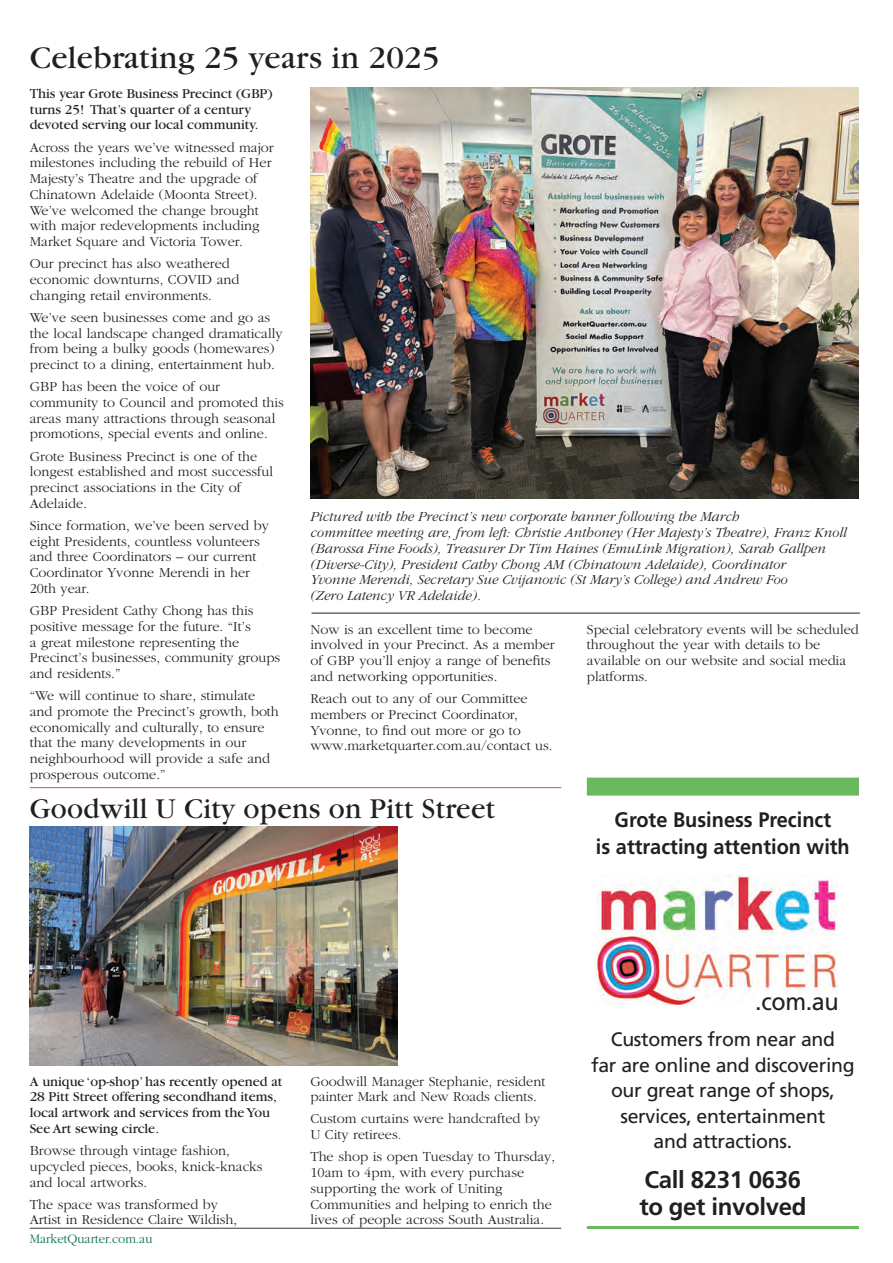
<style>
.page{position:relative;width:893px;height:1263px;background:#fff}
.page>*{position:absolute;margin:0;border:0;box-sizing:border-box;transform-origin:0 0}
.t1{font:33px "Garamond";letter-spacing:.01em;color:#231f20}
.t2{font:30px "Garamond";letter-spacing:.01em;color:#231f20}
.t3{font:24.45px "Frutiger";color:#231f20;scale:.96 1}
.t4{font:700 24px/27px "Frutiger";letter-spacing:-.015em;color:#231f20}
.t5{font:700 21px/27px "Frutiger";color:#231f20;text-align:center;scale:.95 1}
.t6{font:19.5px/25.5px "Frutiger";letter-spacing:-.015em;color:#231f20;text-align:center}
.t7{font:300 14.25px/15.8px "Garamond";color:#231f20}
.t8{font:italic 300 14.25px/15.8px "Garamond";color:#231f20}
.t9{font:14.25px/15.8px "Garamond";color:#231f20}
.t10{font:300 13.5px "Garamond";color:#007049;scale:.95 1}
.s1{color:#e51a23}
</style>
<div class="page">
<hr style="left:30px;top:787px;width:531px;height:1px;background:#d5393d">
<img style="left:310px;top:87px;width:549px;height:412px">
<hr style="left:587px;top:1226px;width:272px;height:3px;background:#6bb85f">
<hr style="left:30px;top:1228px;width:531px;height:1px;background:#231f20">
<img style="left:596px;top:875px;width:241px;height:130px">
<div style="left:587px;top:778px;width:272px;height:18px;background:#6bb85f"></div>
<hr style="left:311px;top:612px;width:549px;height:2px;background:#231f20">
<img style="left:30px;top:826px;width:368px;height:239px">
<h1 class="t1" style="left:30px;top:41px;width:411px">Celebrating 25 years in 2025</h1>
<p class="t9" style="left:30px;top:86px;width:244px">This year Grote Business Precinct (GBP) turns 25! That’s quarter of a century devoted serving our local community.</p>
<p class="t7" style="left:30px;top:139px;width:245px">Across the years we’ve witnessed major milestones including the rebuild of Her Majesty’s Theatre and the upgrade of Chinatown Adelaide (Moonta Street).<br>We’ve welcomed the change brought with major redevelopments including Market Square and Victoria Tower.</p>
<p class="t7" style="left:30px;top:256px;width:211px">Our precinct has also weathered economic downturns, COVID and changing retail environments.</p>
<p class="t7" style="left:30px;top:310px;width:254px">We’ve seen businesses come and go as the local landscape changed dramatically from being a bulky goods (homewares) precinct to a dining, entertainment hub.</p>
<p class="t7" style="left:30px;top:379px;width:256px">GBP has been the voice of our community to Council and promoted this areas many attractions through seasonal promotions, special events and online.</p>
<p class="t7" style="left:30px;top:448px;width:245px">Grote Business Precinct is one of the longest established and most successful precinct associations in the City of<br>Adelaide.</p>
<p class="t7" style="left:30px;top:518px;width:241px">Since formation, we’ve been served by eight Presidents, countless volunteers and three Coordinators – our current<br>Coordinator Yvonne Merendi in her<br>20th year.</p>
<p class="t7" style="left:30px;top:603px;width:252px">GBP President Cathy Chong has this positive message for the future. “It’s<br>a great milestone representing the Precinct’s businesses, community groups and residents.”</p>
<p class="t7" style="left:30px;top:688px;width:251px">“We will continue to share, stimulate and promote the Precinct’s growth, both economically and culturally, to ensure that the many developments in our neighbourhood will provide a safe and prosperous outcome.”</p>
<p class="t8" style="left:310px;top:509px;width:538px">Pictured with the Precinct’s new corporate banner following the March<br>committee meeting are, from left: Christie Anthoney (Her Majesty’s Theatre), Franz Knoll (Barossa Fine Foods), Treasurer Dr Tim Haines (EmuLink Migration), Sarah Gallpen (Diverse-City), President Cathy Chong AM (Chinatown Adelaide), Coordinator<br>Yvonne Merendi, Secretary Sue Cvijanovic (St Mary’s College) and Andrew Foo<br>(Zero Latency VR Adelaide).</p>
<p class="t7" style="left:310px;top:622px;width:246px">Now is an excellent time to become involved in your Precinct. As a member of GBP you’ll enjoy a range of benefits and networking opportunities.</p>
<p class="t7" style="left:310px;top:691px;width:244px">Reach out to any of our Committee members or Precinct Coordinator, Yvonne, to find out more or go to www.marketquarter.com.au/contact us.</p>
<p class="t7" style="left:587px;top:622px;width:274px">Special celebratory events will be scheduled throughout the year with details to be available on our website and social media platforms.</p>
<h2 class="t2" style="left:30px;top:793px;width:467px">Goodwill U City opens on Pitt Street</h2>
<h3 class="t5" style="left:596px;top:806px;width:269px">Grote Business Precinct<br>is attracting attention with</h3>
<p class="t9" style="left:30px;top:1073px;width:254px">A unique ‘op-shop’ has recently opened at 28 Pitt Street offering secondhand items, local artwork and services from the You See Art sewing circle.</p>
<p class="t7" style="left:30px;top:1143px;width:234px">Browse through vintage fashion, upcycled pieces, books, knick-knacks and local artworks.</p>
<p class="t7" style="left:30px;top:1196px;width:209px">The space was transformed by<br>Artist in Residence Claire Wildish,</p>
<p class="t10" style="left:30px;top:1232px;width:131px">MarketQuarter.com.au</p>
<p class="t7" style="left:310px;top:1073px;width:236px">Goodwill Manager Stephanie, resident painter Mark and New Roads clients.</p>
<p class="t7" style="left:310px;top:1111px;width:231px">Custom curtains were handcrafted by<br>U City retirees<span class="s1">.</span></p>
<p class="t7" style="left:310px;top:1149px;width:246px">The shop is open Tuesday to Thursday, 10am to 4pm, with every purchase supporting the work of Uniting Communities and helping to enrich the lives of people across South Australia.</p>
<h3 class="t3" style="left:755px;top:987px;width:89px">.com.au</h3>
<h3 class="t6" style="left:591px;top:1027px;width:265px">Customers from near and<br>far are online and discovering our great range of shops, services, entertainment<br>and attractions.</h3>
<h3 class="t4" style="left:639px;top:1166px;width:169px">Call 8231 0636 to get involved</h3>
</div>
